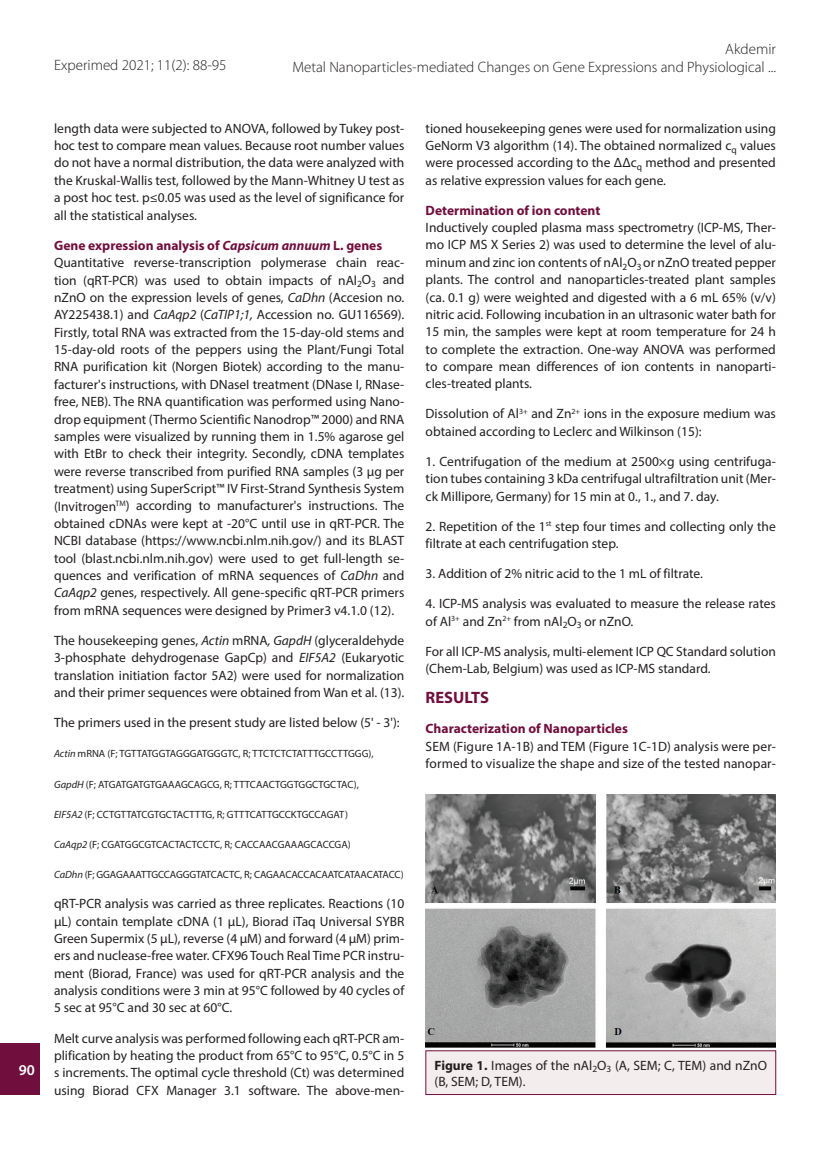
<style>
.page{position:relative;width:830px;height:1149px;background:#fff}
.page>*{position:absolute;margin:0;border:0;box-sizing:border-box;transform-origin:0 0}
.t1{font:700 16.5px "Myriad Pro";color:#700f3d}
.t2{font:300 15px/18px "Myriad Pro";color:#231f20;text-align:right}
.t3{font:600 15px "Myriad Pro";color:#fff}
.t4{font:13.5px/17.4px "Myriad Pro";color:#231f20;text-align:justify}
.t5{font:700 13.5px "Myriad Pro";color:#700f3d}
.t6{font:10.5px "Myriad Pro";letter-spacing:-.01em;color:#231f20}
.s1{font-weight:700;color:#700f3d}
.s2{font-weight:700;font-style:italic;color:#700f3d}
.s3{font-style:italic}
.s4{font-weight:700}
</style>
<div class="page">
<div style="left:0;top:1042px;width:39px;height:52px;background:#700f3d"></div>
<img style="left:425px;top:794px;width:350px;height:252px">
<div style="left:425px;top:1050px;width:350px;height:44px;background:#f3eded"></div>
<p class="t3" style="left:19px;top:1059px;width:18px">90</p>
<p class="t2" style="left:54px;top:55px;width:174px">Experimed 2021; 11(2): 88-95</p>
<p class="t2" style="left:292px;top:40px;width:485px">Akdemir<br>Metal Nanoparticles-mediated Changes on Gene Expressions and Physiological ...</p>
<p class="t4" style="left:54px;top:119px;width:351px">length data were subjected to ANOVA, followed by Tukey post&shy;hoc test to compare mean values. Because root number values do not have a normal distribution, the data were analyzed with the Kruskal-Wallis test, followed by the Mann-Whitney U test as a post hoc test. p≤0.05 was used as the level of significance for all the statistical analyses.</p>
<p class="t4" style="left:54px;top:236px;width:351px;text-align:left"><span class="s1">Gene expression analysis of</span> <span class="s2">Capsicum annuum</span> <span class="s1">L. genes </span>Quantitative reverse-transcription polymerase chain reac&shy;tion (qRT-PCR) was used to obtain impacts of nAl<sub>2</sub>O<sub>3</sub> and nZnO on the expression levels of genes, <span class="s3">CaDhn</span> (Accesion no.<br>AY225438.1) and <span class="s3">CaAqp2</span> (<span class="s3">CaTIP1;1,</span> Accession no. GU116569).<br>Firstly, total RNA was extracted from the 15-day-old stems and 15-day-old roots of the peppers using the Plant/Fungi Total RNA purification kit (Norgen Biotek) according to the manu&shy;facturer's instructions, with DNaseI treatment (DNase I, RNase&shy;free, NEB). The RNA quantification was performed using Nano&shy;drop equipment (Thermo Scientific Nanodrop™ 2000) and RNA samples were visualized by running them in 1.5% agarose gel with EtBr to check their integrity. Secondly, cDNA templates were reverse transcribed from purified RNA samples (3 µg per treatment) using SuperScript™ IV First-Strand Synthesis System (Invitrogen<sup>TM</sup>) according to manufacturer's instructions. The obtained cDNAs were kept at -20°C until use in qRT-PCR. The NCBI database (https://www.ncbi.nlm.nih.gov/) and its BLAST tool (blast.ncbi.nlm.nih.gov) were used to get full-length se&shy;quences and verification of mRNA sequences of <span class="s3">CaDhn</span> and <span class="s3">CaAqp2</span> genes, respectively. All gene-specific qRT-PCR primers from mRNA sequences were designed by Primer3 v4.1.0 (12).</p>
<p class="t4" style="left:54px;top:631px;width:351px">The housekeeping genes, <span class="s3">Actin</span> mRNA<span class="s3">, GapdH</span> (glyceraldehyde 3‐phosphate dehydrogenase GapCp) and <span class="s3">EIF5A2</span> (Eukaryotic translation initiation factor 5A2) were used for normalization and their primer sequences were obtained from Wan et al. (13).</p>
<p class="t4" style="left:54px;top:713px;width:347px">The primers used in the present study are listed below (5' - 3'):</p>
<p class="t6" style="left:54px;top:747px;width:321px"><span class="s3">Actin</span> mRNA (F; TGTTATGGTAGGGATGGGTC, R; TTCTCTCTATTTGCCTTGGG),</p>
<p class="t6" style="left:54px;top:777px;width:306px"><span class="s3">GapdH</span> (F; ATGATGATGTGAAAGCAGCG, R; TTTCAACTGGTGGCTGCTAC),</p>
<p class="t6" style="left:54px;top:807px;width:295px"><span class="s3">EIF5A2</span> (F; CCTGTTATCGTGCTACTTTG, R; GTTTCATTGCCKTGCCAGAT)</p>
<p class="t6" style="left:54px;top:837px;width:298px"><span class="s3">CaAqp2</span> (F; CGATGGCGTCACTACTCCTC, R; CACCAACGAAAGCACCGA)</p>
<p class="t6" style="left:54px;top:867px;width:351px"><span class="s3">CaDhn</span> (F; GGAGAAATTGCCAGGGTATCACTC, R; CAGAACACCACAATCATAACATACC)</p>
<p class="t4" style="left:54px;top:894px;width:351px">qRT-PCR analysis was carried as three replicates. Reactions (10 µL) contain template cDNA (1 µL), Biorad iTaq Universal SYBR Green Supermix (5 µL), reverse (4 µM) and forward (4 µM) prim&shy;ers and nuclease-free water. CFX96 Touch Real Time PCR instru&shy;ment (Biorad, France) was used for qRT-PCR analysis and the analysis conditions were 3 min at 95°C followed by 40 cycles of 5 sec at 95°C and 30 sec at 60°C.</p>
<p class="t4" style="left:54px;top:1028px;width:351px">Melt curve analysis was performed following each qRT-PCR am&shy;plification by heating the product from 65°C to 95°C, 0.5°C in 5 s increments. The optimal cycle threshold (Ct) was determined using Biorad CFX Manager 3.1 software. The above-men-</p>
<p class="t4" style="left:425px;top:119px;width:351px">tioned housekeeping genes were used for normalization using GeNorm V3 algorithm (14). The obtained normalized c<sub>q</sub> values were processed according to the ΔΔc<sub>q</sub> method and presented as relative expression values for each gene.</p>
<p class="t5" style="left:425px;top:201px;width:176px">Determination of ion content</p>
<p class="t4" style="left:425px;top:218px;width:351px">Inductively coupled plasma mass spectrometry (ICP-MS, Ther&shy;mo ICP MS X Series 2) was used to determine the level of alu&shy;minum and zinc ion contents of nAl<sub>2</sub>O<sub>3</sub> or nZnO treated pepper plants. The control and nanoparticles-treated plant samples (ca. 0.1 g) were weighted and digested with a 6 mL 65% (v/v) nitric acid. Following incubation in an ultrasonic water bath for 15 min, the samples were kept at room temperature for 24 h to complete the extraction. One-way ANOVA was performed to compare mean differences of ion contents in nanoparti&shy;cles-treated plants.</p>
<p class="t4" style="left:425px;top:405px;width:351px">Dissolution of Al<sup>3+</sup> and Zn<sup>2+</sup> ions in the exposure medium was obtained according to Leclerc and Wilkinson (15):</p>
<p class="t4" style="left:425px;top:452px;width:351px">1. Centrifugation of the medium at 2500×g using centrifuga&shy;tion tubes containing 3 kDa centrifugal ultrafiltration unit (Mer&shy;ck Millipore, Germany) for 15 min at 0., 1., and 7. day.</p>
<p class="t4" style="left:425px;top:517px;width:351px">2. Repetition of the 1<sup>st</sup> step four times and collecting only the filtrate at each centrifugation step.</p>
<p class="t4" style="left:425px;top:564px;width:279px">3. Addition of 2% nitric acid to the 1 mL of filtrate.</p>
<p class="t4" style="left:425px;top:594px;width:351px">4. ICP-MS analysis was evaluated to measure the release rates of Al<sup>3+</sup> and Zn<sup>2+</sup> from nAl<sub>2</sub>O<sub>3</sub> or nZnO.</p>
<p class="t4" style="left:425px;top:642px;width:351px">For all ICP-MS analysis, multi-element ICP QC Standard solution (Chem-Lab, Belgium) was used as ICP-MS standard.</p>
<p class="t1" style="left:425px;top:686px;width:65px">RESULTS</p>
<p class="t5" style="left:425px;top:719px;width:204px">Characterization of Nanoparticles</p>
<p class="t4" style="left:425px;top:737px;width:351px">SEM (Figure 1A-1B) and TEM (Figure 1C-1D) analysis were per&shy;formed to visualize the shape and size of the tested nanopar-</p>
<p class="t4" style="left:434px;top:1056px;width:334px;line-height:16.2px"><span class="s4">Figure 1.</span> Images of the nAl<sub>2</sub>O<sub>3</sub> (A, SEM; C, TEM) and nZnO (B, SEM; D, TEM).</p>
</div>
